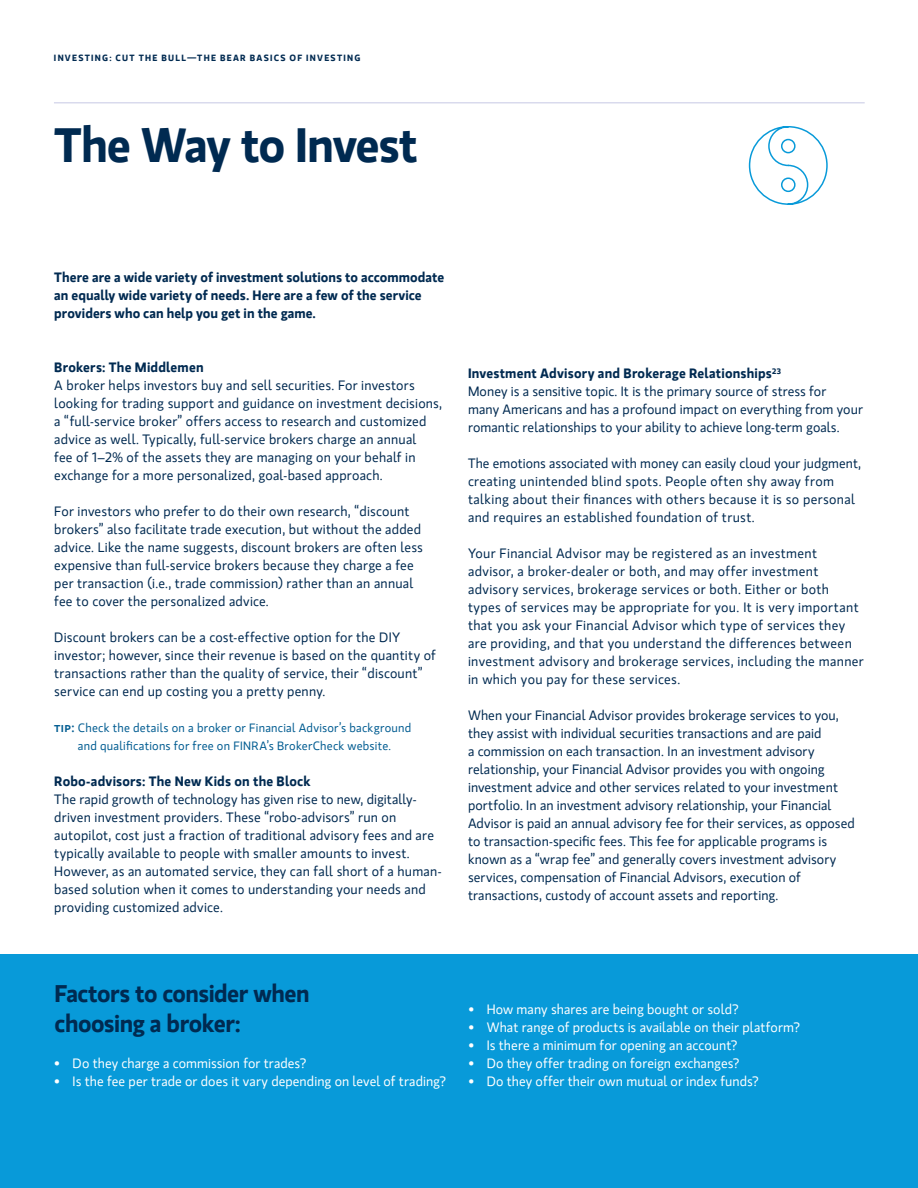
<style>
.page{position:relative;width:918px;height:1188px;background:#fff}
.page>*{position:absolute;margin:0;border:0;box-sizing:border-box;transform-origin:0 0}
.Section_Headings__MS{font:700 48px "MS Gloriola II Std";letter-spacing:-.03em;color:#002a51}
.Smaller_Section_Head{font:700 24px/30px "MS Gloriola II Std";letter-spacing:-.02em;color:#002a51}
.Body_Copy__MS_Gloria{font:13.5px/18px "MS Gloriola II Std";letter-spacing:.015em;color:#002a51}
.Body_Copy__MS_Gloria-2{font:13.5px "MS Gloriola II Std";letter-spacing:.005em;color:#fff}
.Body_Copy__Sub_Headi{font:700 13.5px/18px "MS Gloriola II Std";letter-spacing:.005em;color:#002a51}
.Body_Copy__Sub_Headi-2{font:13.5px "MS Gloriola II Std";letter-spacing:.005em;color:#fff}
.t1{font:12px/18px "MS Gloriola II Std";letter-spacing:.02em;color:#005c91;text-align:center}
.t2{font:700 9px "MS Gloriola II Std";letter-spacing:.14em;color:#002a51}
.s1{font-weight:500;font-size:13.5px}
</style>
<div class="page">
<div style="left:0;top:954px;width:918px;height:234px;background:#089ad9"></div>
<hr style="left:54px;top:102px;width:811px;height:2px;background:#d9daed">
<svg style="left:748px;top:126px;width:80px;height:79px"></svg>
<p class="t2" style="left:54px;top:51px;width:308px">INVESTING: CUT THE BULL—THE BEAR BASICS OF INVESTING</p>
<p class="Section_Headings__MS" style="left:54px;top:111px;width:365px">The Way to Invest</p>
<p class="Body_Copy__Sub_Headi" style="left:54px;top:268px;width:392px">There are a wide variety of investment solutions to accommodate an equally wide variety of needs. Here are a few of the service providers who can help you get in the game.</p>
<p class="Body_Copy__Sub_Headi" style="left:54px;top:358px;width:151px">Brokers: The Middlemen</p>
<p class="Body_Copy__MS_Gloria" style="left:54px;top:376px;width:389px">A broker helps investors buy and sell securities. For investors looking for trading support and guidance on investment decisions, a “full-service broker” offers access to research and customized advice as well. Typically, full-service brokers charge an annual<br>fee of 1–2% of the assets they are managing on your behalf in exchange for a more personalized, goal-based approach.</p>
<p class="Body_Copy__MS_Gloria" style="left:54px;top:502px;width:370px">For investors who prefer to do their own research, “discount brokers” also facilitate trade execution, but without the added advice. Like the name suggests, discount brokers are often less expensive than full-service brokers because they charge a fee per transaction (i.e., trade commission) rather than an annual fee to cover the personalized advice.</p>
<p class="Body_Copy__MS_Gloria" style="left:54px;top:628px;width:383px">Discount brokers can be a cost-effective option for the DIY investor; however, since their revenue is based on the quantity of transactions rather than the quality of service, their “discount” service can end up costing you a pretty penny.</p>
<p class="t1" style="left:54px;top:719px;width:359px"><span class="s1">tip:</span> Check the details on a broker or Financial Advisor’s background and qualifications for free on FINRA’s BrokerCheck website.</p>
<p class="Body_Copy__Sub_Headi" style="left:54px;top:772px;width:258px">Robo-advisors: The New Kids on the Block</p>
<p class="Body_Copy__MS_Gloria" style="left:54px;top:790px;width:381px">The rapid growth of technology has given rise to new, digitally&shy;driven investment providers. These “robo-advisors” run on autopilot, cost just a fraction of traditional advisory fees and are typically available to people with smaller amounts to invest.</p>
<p class="Body_Copy__MS_Gloria" style="left:54px;top:862px;width:389px">However, as an automated service, they can fall short of a human-</p>
<p class="Body_Copy__MS_Gloria" style="left:54px;top:880px;width:373px">based solution when it comes to understanding your needs and providing customized advice.</p>
<p class="Body_Copy__Sub_Headi" style="left:468px;top:364px;width:315px">Investment Advisory and Brokerage Relationships<sup>23</sup></p>
<p class="Body_Copy__MS_Gloria" style="left:468px;top:382px;width:396px">Money is a sensitive topic. It is the primary source of stress for<br>many Americans and has a profound impact on everything from your romantic relationships to your ability to achieve long-term goals.</p>
<p class="Body_Copy__MS_Gloria" style="left:468px;top:454px;width:395px">The emotions associated with money can easily cloud your judgment, creating unintended blind spots. People often shy away from talking about their finances with others because it is so personal and requires an established foundation of trust.</p>
<p class="Body_Copy__MS_Gloria" style="left:468px;top:544px;width:397px">Your Financial Advisor may be registered as an investment advisor, a broker-dealer or both, and may offer investment advisory services, brokerage services or both. Either or both types of services may be appropriate for you. It is very important that you ask your Financial Advisor which type of services they are providing, and that you understand the differences between investment advisory and brokerage services, including the manner in which you pay for these services.</p>
<p class="Body_Copy__MS_Gloria" style="left:468px;top:706px;width:388px">When your Financial Advisor provides brokerage services to you, they assist with individual securities transactions and are paid<br>a commission on each transaction. In an investment advisory relationship, your Financial Advisor provides you with ongoing investment advice and other services related to your investment portfolio. In an investment advisory relationship, your Financial Advisor is paid an annual advisory fee for their services, as opposed to transaction-specific fees. This fee for applicable programs is known as a “wrap fee” and generally covers investment advisory services, compensation of Financial Advisors, execution of transactions, custody of account assets and reporting.</p>
<p class="Smaller_Section_Head" style="left:55px;top:978px;width:257px">Factors to consider when choosing a broker:</p>
<p class="Body_Copy__Sub_Headi-2" style="left:55px;top:1054px;width:253px">• Do they charge a commission for trades?</p>
<p class="Body_Copy__MS_Gloria-2" style="left:55px;top:1072px;width:393px">• Is the fee per trade or does it vary depending on level of trading?</p>
<p class="Body_Copy__MS_Gloria-2" style="left:469px;top:1000px;width:271px">• How many shares are being bought or sold?</p>
<p class="Body_Copy__MS_Gloria-2" style="left:469px;top:1018px;width:333px">• What range of products is available on their platform?</p>
<p class="Body_Copy__MS_Gloria-2" style="left:469px;top:1036px;width:270px">• Is there a minimum for opening an account?</p>
<p class="Body_Copy__MS_Gloria-2" style="left:469px;top:1054px;width:272px">• Do they offer trading on foreign exchanges?</p>
<p class="Body_Copy__MS_Gloria-2" style="left:469px;top:1072px;width:291px">• Do they offer their own mutual or index funds?</p>
</div>
